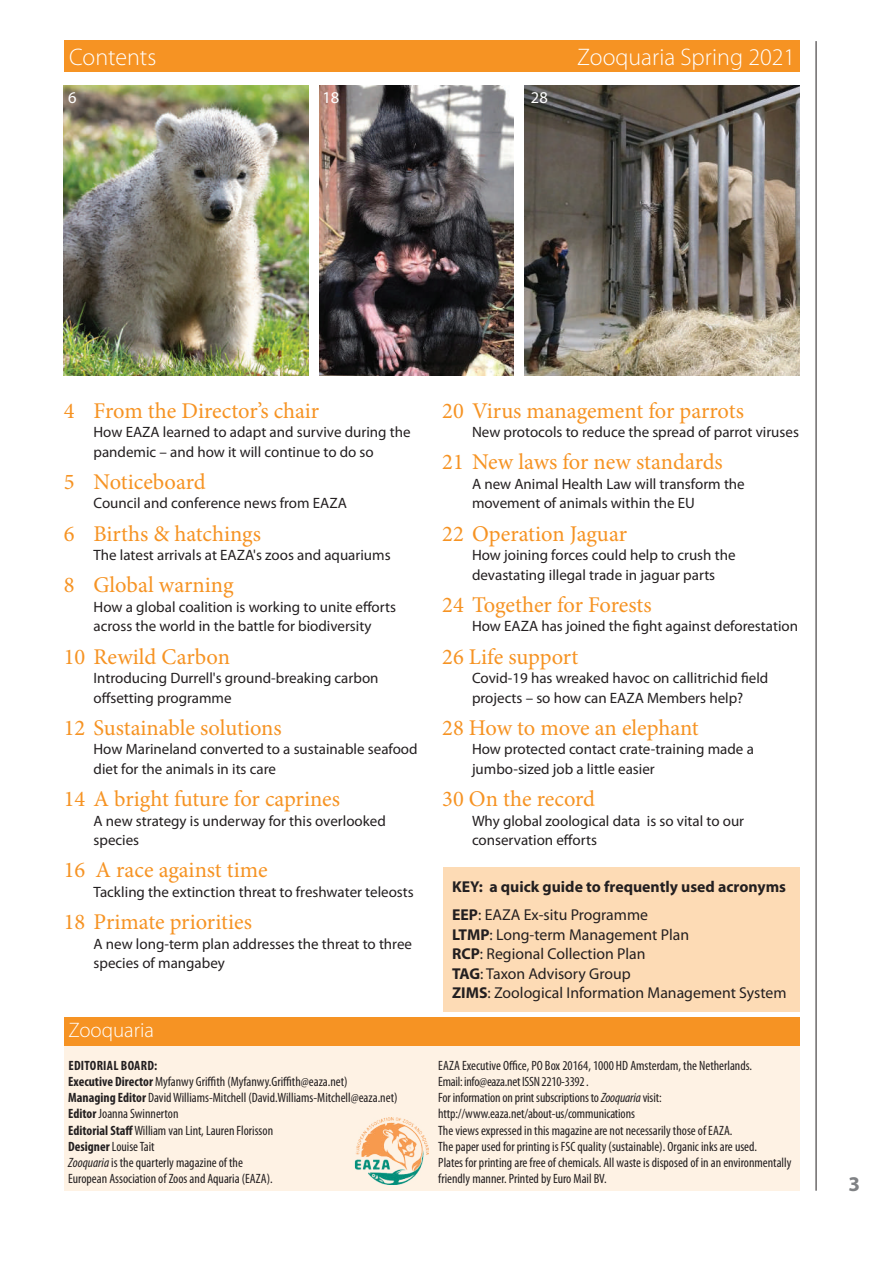
<style>
.page{position:relative;width:893px;height:1263px;background:#fff}
.page>*{position:absolute;margin:0;border:0;box-sizing:border-box;transform-origin:0 0}
.t1{font:300 24px "Myriad Pro";color:#fff}
.t2{font:22.5px "Minion Pro";letter-spacing:-.005em;color:#f69323}
.t3{font:300 21px "Myriad Pro";color:#fff}
.t4{font:700 21px "Myriad Pro";color:#808285}
.t5{font:16.5px "Myriad Pro";color:#fff}
.t6{font:15.75px/19.5px "Myriad Pro";color:#231f20}
.t7{font:700 15.75px/28px "Myriad Pro";color:#231f20}
.t8{font:15px/19.5px "Myriad Pro";color:#231f20}
.t9{font:condensed 13.5px/16.2px "Myriad Pro";color:#231f20}
.s1{font-weight:400}
.s2{font-weight:700}
.s3{font-style:italic}
</style>
<div class="page">
<hr style="left:816px;top:41px;width:1px;height:1150px;background:#231f20">
<img style="left:64px;top:85px;width:245px;height:291px">
<div style="left:64px;top:1023px;width:735px;height:168px;background:#fef2e4"></div>
<div style="left:64px;top:40px;width:735px;height:32px;background:#f69323"></div>
<div style="left:64px;top:1018px;width:735px;height:28px;background:#f69323"></div>
<img style="left:354px;top:1117px;width:75px;height:67px">
<img style="left:319px;top:85px;width:194px;height:291px">
<img style="left:525px;top:85px;width:275px;height:291px">
<div style="left:444px;top:867px;width:356px;height:144px;background:#fddbb5"></div>
<h1 class="t1" style="left:69px;top:43px;width:89px">Contents</h1>
<h1 class="t1" style="left:577px;top:43px;width:219px">Zooquaria Spring 2021</h1>
<p class="t5" style="left:68px;top:87px;width:10px">6</p>
<p class="t5" style="left:322px;top:87px;width:18px">18</p>
<p class="t5" style="left:531px;top:87px;width:18px">28</p>
<h2 class="t2" style="left:64px;top:395px;width:257px">4 From the Director’s chair</h2>
<p class="t8" style="left:94px;top:422px;width:319px">How EAZA learned to adapt and survive during the pandemic – and how it will continue to do so</p>
<h2 class="t2" style="left:64px;top:467px;width:143px">5 Noticeboard</h2>
<p class="t8" style="left:94px;top:493px;width:255px">Council and conference news from EAZA</p>
<h2 class="t2" style="left:64px;top:518px;width:199px">6 Births &amp; hatchings</h2>
<p class="t8" style="left:94px;top:545px;width:299px">The latest arrivals at EAZA's zoos and aquariums</p>
<h2 class="t2" style="left:64px;top:570px;width:171px">8 Global warning</h2>
<p class="t8" style="left:94px;top:597px;width:304px">How a global coalition is working to unite efforts across the world in the battle for biodiversity</p>
<h2 class="t2" style="left:64px;top:641px;width:168px">10 Rewild Carbon</h2>
<p class="t8" style="left:94px;top:668px;width:287px">Introducing Durrell's ground-breaking carbon offsetting programme</p>
<h2 class="t2" style="left:64px;top:713px;width:219px">12 Sustainable solutions</h2>
<p class="t8" style="left:94px;top:739px;width:326px">How Marineland converted to a sustainable seafood diet for the animals in its care</p>
<h2 class="t2" style="left:64px;top:784px;width:278px">14 A bright future for caprines</h2>
<p class="t8" style="left:94px;top:811px;width:294px">A new strategy is underway for this overlooked species</p>
<h2 class="t2" style="left:64px;top:855px;width:206px">16 A race against time</h2>
<p class="t8" style="left:94px;top:882px;width:322px">Tackling the extinction threat to freshwater teleosts</p>
<h2 class="t2" style="left:64px;top:907px;width:190px">18 Primate priorities</h2>
<p class="t8" style="left:94px;top:934px;width:320px">A new long-term plan addresses the threat to three species of mangabey</p>
<h3 class="t3" style="left:68px;top:1017px;width:87px">Zooquaria</h3>
<h2 class="t2" style="left:442px;top:395px;width:303px">20 Virus management for parrots</h2>
<p class="t8" style="left:472px;top:422px;width:328px">New protocols to reduce the spread of parrot viruses</p>
<h2 class="t2" style="left:442px;top:447px;width:282px">21 New laws for new standards</h2>
<p class="t8" style="left:472px;top:474px;width:274px">A new Animal Health Law will transform the movement of animals within the EU</p>
<h2 class="t2" style="left:442px;top:518px;width:186px">22 Operation Jaguar</h2>
<p class="t8" style="left:472px;top:545px;width:265px">How joining forces could help to crush the devastating illegal trade in jaguar parts</p>
<h2 class="t2" style="left:442px;top:590px;width:211px">24 Together for Forests</h2>
<p class="t8" style="left:472px;top:616px;width:328px">How EAZA has joined the fight against deforestation</p>
<h2 class="t2" style="left:442px;top:641px;width:138px">26 Life support</h2>
<p class="t8" style="left:472px;top:668px;width:298px">Covid-19 has wreaked havoc on callitrichid field projects – so how can EAZA Members help?</p>
<h2 class="t2" style="left:442px;top:713px;width:258px">28 How to move an elephant</h2>
<p class="t8" style="left:472px;top:739px;width:283px">How protected contact crate-training made a jumbo-sized job a little easier</p>
<h2 class="t2" style="left:442px;top:784px;width:154px">30 On the record</h2>
<p class="t8" style="left:472px;top:811px;width:274px">Why global zoological data is so vital to our conservation efforts</p>
<p class="t7" style="left:452px;top:872px;width:335px">KEY: a quick guide to frequently used acronyms<br>EEP<span class="s1">: EAZA Ex-situ Programme</span></p>
<p class="t6" style="left:452px;top:924px;width:336px"><span class="s2">LTMP</span>: Long-term Management Plan<br><span class="s2">RCP</span>: Regional Collection Plan<br><span class="s2">TAG</span>: Taxon Advisory Group<br><span class="s2">ZIMS</span>: Zoological Information Management System</p>
<p class="t9" style="left:68px;top:1057px;width:331px"><span class="s2">EDITORIAL BOARD:<br>Executive Director</span> Myfanwy Griffith (Myfanwy.Griffith@eaza.net)<br><span class="s2">Managing Editor</span> David Williams-Mitchell (David.Williams-Mitchell@eaza.net)<br><span class="s2">Editor</span> Joanna Swinnerton<br><span class="s2">Editorial Staff</span> William van Lint, Lauren Florisson<br><span class="s2">Designer</span> Louise Tait<br><span class="s3">Zooquaria</span> is the quarterly magazine of the<br>European Association of Zoos and Aquaria (EAZA).</p>
<p class="t9" style="left:438px;top:1057px;width:355px">EAZA Executive Office, PO Box 20164, 1000 HD Amsterdam, the Netherlands.<br>Email: info@eaza.net ISSN 2210-3392 .<br>For information on print subscriptions to <span class="s3">Zooquaria</span> visit: http://www.eaza.net/about-us/communications<br>The views expressed in this magazine are not necessarily those of EAZA.<br>The paper used for printing is FSC quality (sustainable). Organic inks are used.<br>Plates for printing are free of chemicals. All waste is disposed of in an environmentally friendly manner. Printed by Euro Mail BV.</p>
<h3 class="t4" style="left:848px;top:1170px;width:13px">3</h3>
</div>
